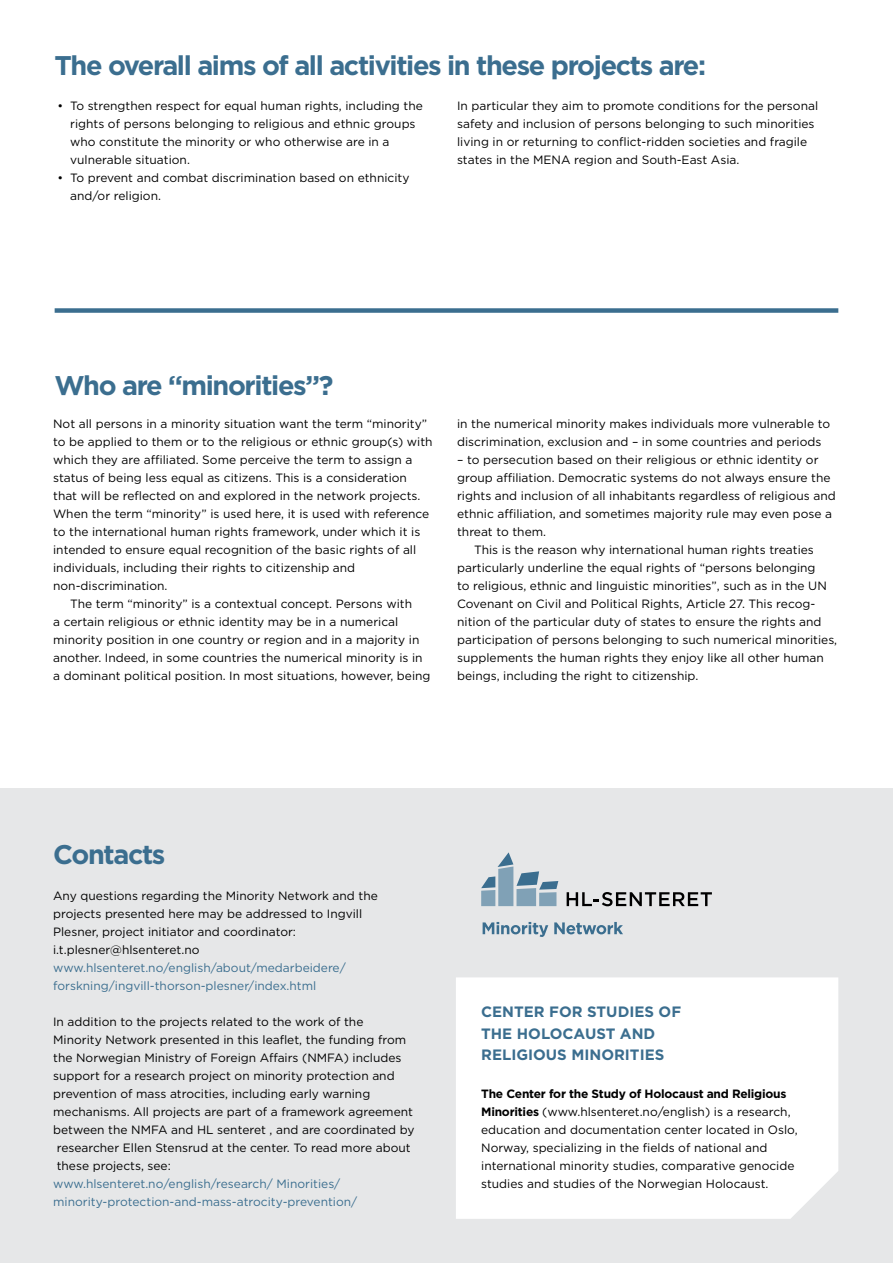
<style>
.page{position:relative;width:893px;height:1263px;background:#fff}
.page>*{position:absolute;margin:0;border:0;box-sizing:border-box;transform-origin:0 0}
.t1{font:700 27px "Gotham";letter-spacing:-.05em;color:#3b6e8f}
.t2{font:700 15px/21px "Gotham";color:#3b6e8f}
.t3{font:12px/18px "Gotham";color:#000}
.t4{font:12px/18px "Gotham";color:#3b6e8f}
.s1{font-weight:700}
</style>
<div class="page">
<div style="left:0;top:789px;width:893px;height:474px;background:#e6e7e8"></div>
<div style="left:456px;top:977px;width:382px;height:242px;background:#fff"></div>
<svg style="left:567px;top:892px;width:145px;height:14px"></svg>
<svg style="left:481px;top:852px;width:77px;height:54px"></svg>
<svg style="left:483px;top:922px;width:65px;height:15px"></svg>
<svg style="left:554px;top:922px;width:69px;height:12px"></svg>
<div style="left:55px;top:308px;width:783px;height:5px;background:#3b6e8f"></div>
<h1 class="t1" style="left:55px;top:47px;width:653px">The overall aims of all activities in these projects are:</h1>
<p class="t3" style="left:70px;top:96px;width:354px;text-indent:-13px">• To strengthen respect for equal human rights, including the rights of persons belonging to religious and ethnic groups who constitute the minority or who otherwise are in a vulnerable situation.</p>
<p class="t3" style="left:70px;top:168px;width:341px;text-indent:-13px">• To prevent and combat discrimination based on ethnicity and/or religion.</p>
<p class="t3" style="left:457px;top:96px;width:363px">In particular they aim to promote conditions for the personal safety and inclusion of persons belonging to such minorities living in or returning to conflict-ridden societies and fragile states in the MENA region and South-East Asia.</p>
<h1 class="t1" style="left:55px;top:368px;width:280px">Who are “minorities”?</h1>
<p class="t3" style="left:53px;top:414px;width:375px">Not all persons in a minority situation want the term “minority”</p>
<p class="t3" style="left:53px;top:432px;width:381px">to be applied to them or to the religious or ethnic group(s) with</p>
<p class="t3" style="left:53px;top:450px;width:361px">which they are affiliated. Some perceive the term to assign a</p>
<p class="t3" style="left:53px;top:468px;width:355px">status of being less equal as citizens. This is a consideration</p>
<p class="t3" style="left:53px;top:486px;width:369px">that will be reflected on and explored in the network projects.</p>
<p class="t3" style="left:53px;top:504px;width:378px">When the term “minority” is used here, it is used with reference</p>
<p class="t3" style="left:53px;top:522px;width:369px">to the international human rights framework, under which it is</p>
<p class="t3" style="left:53px;top:540px;width:365px">intended to ensure equal recognition of the basic rights of all</p>
<p class="t3" style="left:53px;top:558px;width:304px">individuals, including their rights to citizenship and</p>
<p class="t3" style="left:53px;top:576px;width:116px">non-discrimination.</p>
<p class="t3" style="left:70px;top:594px;width:343px">The term “minority” is a contextual concept. Persons with</p>
<p class="t3" style="left:53px;top:612px;width:347px">a certain religious or ethnic identity may be in a numerical</p>
<p class="t3" style="left:53px;top:630px;width:368px">minority position in one country or region and in a majority in</p>
<p class="t3" style="left:53px;top:648px;width:371px">another. Indeed, in some countries the numerical minority is in</p>
<p class="t3" style="left:53px;top:666px;width:379px">a dominant political position. In most situations, however, being</p>
<p class="t3" style="left:457px;top:414px;width:375px">in the numerical minority makes individuals more vulnerable to discrimination, exclusion and – in some countries and periods</p>
<p class="t3" style="left:457px;top:450px;width:363px">– to persecution based on their religious or ethnic identity or</p>
<p class="t3" style="left:457px;top:468px;width:375px">group affiliation. Democratic systems do not always ensure the</p>
<p class="t3" style="left:457px;top:486px;width:380px">rights and inclusion of all inhabitants regardless of religious and</p>
<p class="t3" style="left:457px;top:504px;width:377px">ethnic affiliation, and sometimes majority rule may even pose a</p>
<p class="t3" style="left:457px;top:522px;width:90px">threat to them.</p>
<p class="t3" style="left:474px;top:540px;width:341px">This is the reason why international human rights treaties</p>
<p class="t3" style="left:457px;top:558px;width:360px">particularly underline the equal rights of “persons belonging</p>
<p class="t3" style="left:457px;top:576px;width:371px">to religious, ethnic and linguistic minorities”, such as in the UN</p>
<p class="t3" style="left:457px;top:594px;width:360px">Covenant on Civil and Political Rights, Article 27. This recog-</p>
<p class="t3" style="left:457px;top:612px;width:366px">nition of the particular duty of states to ensure the rights and</p>
<p class="t3" style="left:457px;top:630px;width:382px">participation of persons belonging to such numerical minorities,</p>
<p class="t3" style="left:457px;top:648px;width:368px">supplements the human rights they enjoy like all other human</p>
<p class="t3" style="left:457px;top:666px;width:243px">beings, including the right to citizenship.</p>
<h1 class="t1" style="left:53px;top:837px;width:114px">Contacts</h1>
<p class="t3" style="left:53px;top:887px;width:326px">Any questions regarding the Minority Network and the projects presented here may be addressed to Ingvill Plesner, project initiator and coordinator: i.t.plesner@hlsenteret.no</p>
<p class="t4" style="left:53px;top:959px;width:294px">www.hlsenteret.no/english/about/medarbeidere/ forskning/ingvill-thorson-plesner/index.html</p>
<p class="t3" style="left:53px;top:1013px;width:312px">In addition to the projects related to the work of the</p>
<p class="t3" style="left:53px;top:1031px;width:355px">Minority Network presented in this leaflet, the funding from</p>
<p class="t3" style="left:53px;top:1049px;width:350px">the Norwegian Ministry of Foreign Affairs (NMFA) includes</p>
<p class="t3" style="left:53px;top:1067px;width:343px">support for a research project on minority protection and</p>
<p class="t3" style="left:53px;top:1085px;width:319px">prevention of mass atrocities, including early warning</p>
<p class="t3" style="left:53px;top:1103px;width:361px">mechanisms. All projects are part of a framework agreement</p>
<p class="t3" style="left:53px;top:1121px;width:363px">between the NMFA and HL senteret , and are coordinated by</p>
<p class="t3" style="left:57px;top:1139px;width:355px">researcher Ellen Stensrud at the center. To read more about</p>
<p class="t3" style="left:57px;top:1157px;width:116px">these projects, see:</p>
<p class="t4" style="left:53px;top:1175px;width:306px">www.hlsenteret.no/english/research/ Minorities/ minority-protection-and-mass-atrocity-prevention/</p>
<p class="t2" style="left:481px;top:1001px;width:201px">CENTER FOR STUDIES OF<br>THE HOLOCAUST AND<br>RELIGIOUS MINORITIES</p>
<p class="t3" style="left:481px;top:1084px;width:318px"><span class="s1">The Center for the Study of Holocaust and Religious Minorities</span> (www.hlsenteret.no/english) is a research, education and documentation center located in Oslo, Norway, specializing in the fields of national and international minority studies, comparative genocide studies and studies of the Norwegian Holocaust.</p>
</div>
